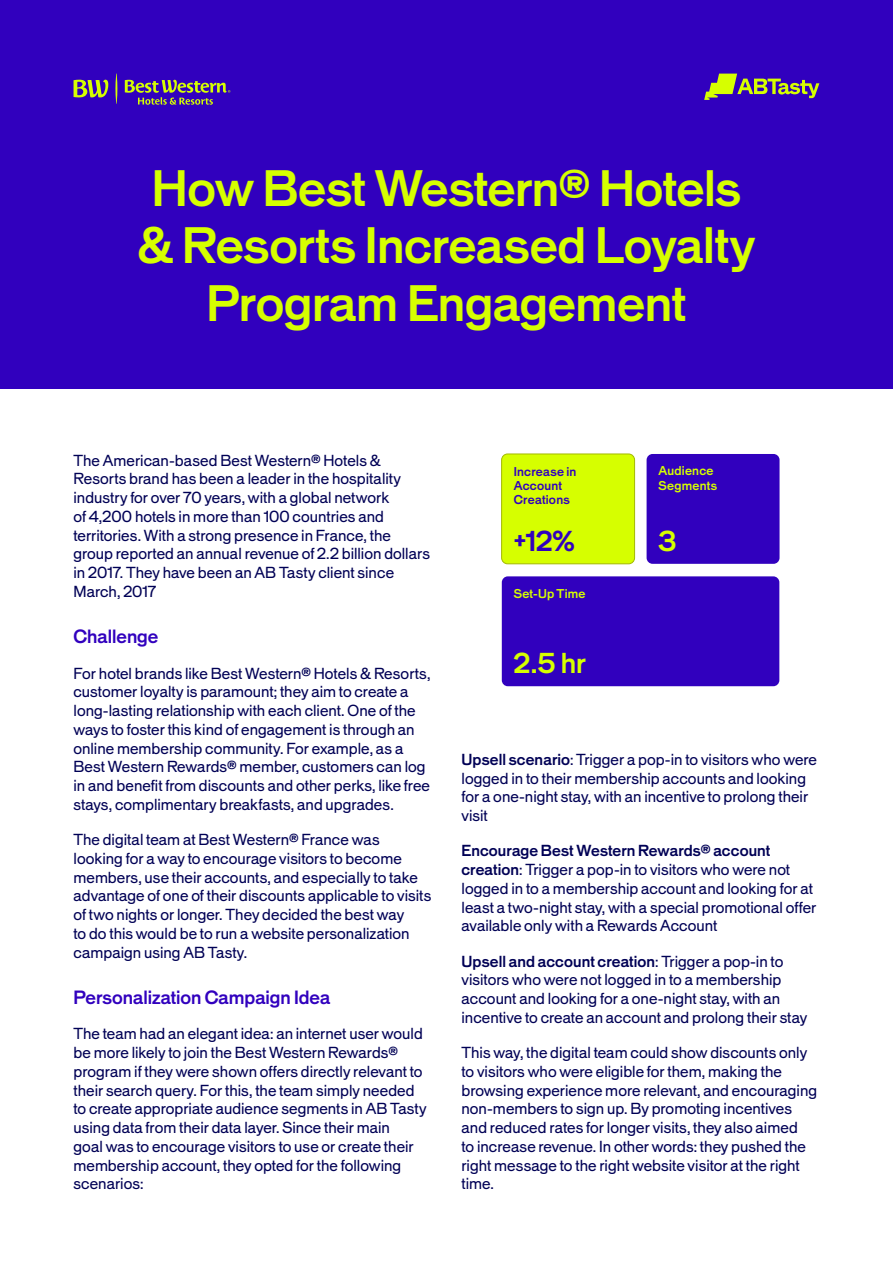
<style>
.page{position:relative;width:893px;height:1263px;background:#fff}
.page>*{position:absolute;margin:0;border:0;box-sizing:border-box;transform-origin:0 0}
.t1{font:500 48px/57.6px "Beltram";letter-spacing:-.005em;color:#d6ff00;text-align:center}
.t2{font:500 27px "Beltram";color:#d6ff00}
.t3{font:500 27px "Beltram";color:#3100be}
.t4{font:500 18px "Beltram";color:#3100be}
.t5{font:15px/18.8px "Beltram";letter-spacing:.005em;color:#000155}
.t6{font:500 12px/14.4px "Beltram";letter-spacing:.02em;color:#d6ff00}
.t7{font:500 12px/14.4px "Beltram";letter-spacing:.02em;color:#3100be}
.s1{font-weight:500}
</style>
<div class="page">
<div style="left:0;top:0;width:893px;height:388px;background:#3100be"></div>
<svg style="left:704px;top:74px;width:115px;height:26px"></svg>
<svg style="left:74px;top:80px;width:34px;height:18px"></svg>
<svg style="left:115px;top:74px;width:2px;height:30px"></svg>
<svg style="left:125px;top:80px;width:105px;height:25px"></svg>
<div style="left:502px;top:576px;width:277px;height:110px;background:#3100be;border-radius:6px"></div>
<div style="left:647px;top:454px;width:132px;height:110px;background:#3100be;border-radius:6px"></div>
<div style="left:502px;top:454px;width:133px;height:110px;background:#d6ff00;border-radius:6px"></div>
<div style="left:501px;top:454px;width:134px;height:110px;border:1px solid #a3b902;border-radius:6px"></div>
<h1 class="t1" style="left:138px;top:161px;width:619px">How Best Western® Hotels &amp; Resorts Increased Loyalty<br>Program Engagement</h1>
<p class="t5" style="left:74px;top:451px;width:358px">The American-based Best Western® Hotels &amp; Resorts brand has been a leader in the hospitality industry for over 70 years, with a global network<br>of 4,200 hotels in more than 100 countries and territories. With a strong presence in France, the group reported an annual revenue of 2.2 billion dollars in 2017. They have been an AB Tasty client since March, 2017</p>
<p class="t4" style="left:74px;top:625px;width:86px">Challenge</p>
<p class="t5" style="left:74px;top:664px;width:358px">For hotel brands like Best Western® Hotels &amp; Resorts, customer loyalty is paramount; they aim to create a long-lasting relationship with each client. One of the ways to foster this kind of engagement is through an online membership community. For example, as a Best Western Rewards® member, customers can log in and benefit from discounts and other perks, like free stays, complimentary breakfasts, and upgrades.</p>
<p class="t5" style="left:74px;top:831px;width:359px">The digital team at Best Western® France was looking for a way to encourage visitors to become members, use their accounts, and especially to take advantage of one of their discounts applicable to visits of two nights or longer. They decided the best way<br>to do this would be to run a website personalization campaign using AB Tasty.</p>
<p class="t4" style="left:74px;top:986px;width:258px">Personalization Campaign Idea</p>
<p class="t5" style="left:74px;top:1025px;width:355px">The team had an elegant idea: an internet user would be more likely to join the Best Western Rewards® program if they were shown offers directly relevant to their search query. For this, the team simply needed to create appropriate audience segments in AB Tasty using data from their data layer. Since their main<br>goal was to encourage visitors to use or create their membership account, they opted for the following scenarios:</p>
<p class="t7" style="left:514px;top:464px;width:64px">Increase in<br>Account<br>Creations</p>
<h2 class="t3" style="left:514px;top:524px;width:62px">+12%</h2>
<p class="t6" style="left:514px;top:587px;width:73px">Set-Up Time</p>
<h2 class="t2" style="left:514px;top:646px;width:74px">2.5 hr</h2>
<p class="t6" style="left:659px;top:464px;width:60px">Audience<br>Segments</p>
<h2 class="t2" style="left:659px;top:524px;width:19px">3</h2>
<p class="t5" style="left:461px;top:750px;width:357px"><span class="s1">Upsell scenario</span>: Trigger a pop-in to visitors who were logged in to their membership accounts and looking for a one-night stay, with an incentive to prolong their visit</p>
<p class="t5" style="left:461px;top:842px;width:356px"><span class="s1">Encourage Best Western Rewards® account creation</span>: Trigger a pop-in to visitors who were not logged in to a membership account and looking for at least a two-night stay, with a special promotional offer available only with a Rewards Account</p>
<p class="t5" style="left:461px;top:952px;width:347px"><span class="s1">Upsell and account creation</span>: Trigger a pop-in to visitors who were not logged in to a membership account and looking for a one-night stay, with an incentive to create an account and prolong their stay</p>
<p class="t5" style="left:461px;top:1044px;width:357px">This way, the digital team could show discounts only to visitors who were eligible for them, making the browsing experience more relevant, and encouraging non-members to sign up. By promoting incentives and reduced rates for longer visits, they also aimed<br>to increase revenue. In other words: they pushed the right message to the right website visitor at the right time.</p>
</div>
